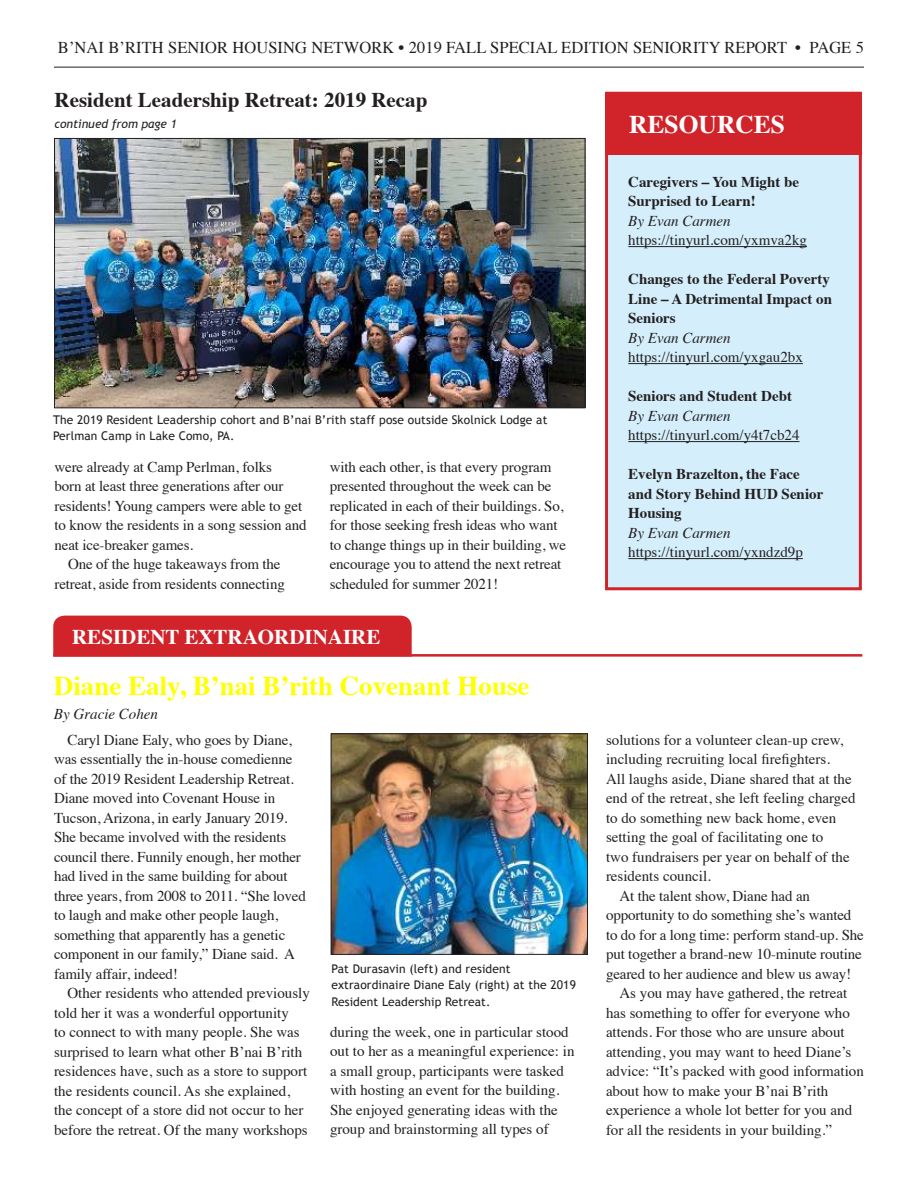
<style>
.page{position:relative;width:918px;height:1188px;background:#fff}
.page>*{position:absolute;margin:0;border:0;box-sizing:border-box;transform-origin:0 0}
.t1{font:700 27px "Times";color:#ff0}
.t2{font:700 25.5px "Times";color:#fff}
.t3{font:700 21px "Times";color:#231f20}
.t4{font:700 21px "Times";color:#fff}
.t5{font:16.5px "Times";letter-spacing:.005em;color:#231f20}
.t6{font:15px/19.5px "Times";color:#231f20}
.t7{font:700 15px/19.5px "Times";color:#231f20}
.t8{font:italic 15px "Times";color:#231f20}
.t9{font:12px/16.5px "Trebuchet MS";letter-spacing:.01em;color:#231f20}
.t10{font:italic 12px "Trebuchet MS";color:#231f20}
</style>
<div class="page">
<hr style="left:54px;top:67px;width:810px;height:1px;background:#231f20">
<div style="left:53px;top:616px;width:359px;height:38px;background:#d1232a"></div>
<hr style="left:53px;top:654px;width:809px;height:3px;background:#d1232a">
<img style="left:333px;top:735px;width:253px;height:218px">
<div style="left:331px;top:733px;width:257px;height:222px;border:1px solid #231f20"></div>
<img style="left:56px;top:140px;width:527px;height:266px">
<div style="left:54px;top:138px;width:531px;height:270px;border:1px solid #231f20"></div>
<div style="left:607px;top:93px;width:253px;height:496px;background:#d4effb"></div>
<hr style="left:628px;top:246px;width:179px;height:1px;background:#231f20">
<hr style="left:628px;top:363px;width:175px;height:1px;background:#231f20">
<hr style="left:628px;top:441px;width:172px;height:1px;background:#231f20">
<hr style="left:628px;top:558px;width:175px;height:1px;background:#231f20">
<div style="left:605px;top:92px;width:257px;height:498px;border:3px solid #d1232a"></div>
<div style="left:605px;top:92px;width:257px;height:62px;background:#d1232a"></div>
<p class="t5" style="left:58px;top:42px;width:807px">B’NAI B’RITH SENIOR HOUSING NETWORK • 2019 FALL SPECIAL EDITION SENIORITY REPORT • PAGE 5</p>
<h3 class="t3" style="left:55px;top:93px;width:374px">Resident Leadership Retreat: 2019 Recap</h3>
<p class="t10" style="left:55px;top:120px;width:124px">continued from page 1</p>
<p class="t9" style="left:53px;top:412px;width:496px">The 2019 Resident Leadership cohort and B’nai B’rith staff pose outside Skolnick Lodge at<br>Perlman Camp in Lake Como, PA.</p>
<p class="t6" style="left:55px;top:459px;width:219px">were already at Camp Perlman, folks</p>
<p class="t6" style="left:55px;top:478px;width:230px">born at least three generations after our</p>
<p class="t6" style="left:55px;top:498px;width:249px">residents! Young campers were able to get</p>
<p class="t6" style="left:55px;top:517px;width:254px">to know the residents in a song session and</p>
<p class="t6" style="left:55px;top:537px;width:140px">neat ice-breaker games.</p>
<p class="t6" style="left:68px;top:556px;width:214px">One of the huge takeaways from the</p>
<p class="t6" style="left:55px;top:576px;width:232px">retreat, aside from residents connecting</p>
<p class="t6" style="left:330px;top:459px;width:238px">with each other, is that every program presented throughout the week can be replicated in each of their buildings. So, for those seeking fresh ideas who want to change things up in their building, we encourage you to attend the next retreat scheduled for summer 2021!</p>
<h3 class="t4" style="left:72px;top:629px;width:310px">RESIDENT EXTRAORDINAIRE</h3>
<h1 class="t1" style="left:54px;top:676px;width:477px">Diane Ealy, B’nai B’rith Covenant House</h1>
<p class="t8" style="left:54px;top:709px;width:106px">By Gracie Cohen</p>
<p class="t6" style="left:54px;top:731px;width:254px;text-indent:14px">Caryl Diane Ealy, who goes by Diane, was essentially the in-house comedienne of the 2019 Resident Leadership Retreat.<br>Diane moved into Covenant House in Tucson, Arizona, in early January 2019.<br>She became involved with the residents council there. Funnily enough, her mother had lived in the same building for about three years, from 2008 to 2011. “She loved to laugh and make other people laugh, something that apparently has a genetic component in our family,” Diane said. A family affair, indeed!</p>
<p class="t6" style="left:54px;top:985px;width:257px;text-indent:14px">Other residents who attended previously told her it was a wonderful opportunity<br>to connect to with many people. She was surprised to learn what other B’nai B’rith residences have, such as a store to support the residents council. As she explained, the concept of a store did not occur to her before the retreat. Of the many workshops</p>
<p class="t9" style="left:331px;top:961px;width:246px">Pat Durasavin (left) and resident extraordinaire Diane Ealy (right) at the 2019<br>Resident Leadership Retreat.</p>
<p class="t6" style="left:330px;top:1023px;width:246px">during the week, one in particular stood out to her as a meaningful experience: in a small group, participants were tasked with hosting an event for the building.<br>She enjoyed generating ideas with the group and brainstorming all types of</p>
<h2 class="t2" style="left:629px;top:115px;width:157px">RESOURCES</h2>
<p class="t7" style="left:628px;top:174px;width:172px">Caregivers – You Might be<br>Surprised to Learn!</p>
<p class="t8" style="left:628px;top:216px;width:104px">By Evan Carmen</p>
<p class="t6" style="left:628px;top:232px;width:180px">https://tinyurl.com/yxmva2kg</p>
<p class="t7" style="left:628px;top:271px;width:205px">Changes to the Federal Poverty<br>Line – A Detrimental Impact on<br>Seniors</p>
<p class="t8" style="left:628px;top:333px;width:104px">By Evan Carmen</p>
<p class="t6" style="left:628px;top:349px;width:176px">https://tinyurl.com/yxgau2bx</p>
<p class="t7" style="left:628px;top:388px;width:165px">Seniors and Student Debt</p>
<p class="t8" style="left:628px;top:411px;width:104px">By Evan Carmen</p>
<p class="t6" style="left:628px;top:427px;width:173px">https://tinyurl.com/y4t7cb24</p>
<p class="t7" style="left:628px;top:466px;width:197px">Evelyn Brazelton, the Face and Story Behind HUD Senior<br>Housing</p>
<p class="t8" style="left:628px;top:528px;width:104px">By Evan Carmen</p>
<p class="t6" style="left:628px;top:544px;width:176px">https://tinyurl.com/yxndzd9p</p>
<p class="t6" style="left:606px;top:731px;width:239px">solutions for a volunteer clean-up crew,</p>
<p class="t6" style="left:606px;top:748px;width:226px">including recruiting local firefighters.</p>
<p class="t6" style="left:606px;top:770px;width:247px">All laughs aside, Diane shared that at the</p>
<p class="t6" style="left:606px;top:790px;width:251px">end of the retreat, she left feeling charged</p>
<p class="t6" style="left:606px;top:809px;width:232px">to do something new back home, even</p>
<p class="t6" style="left:606px;top:829px;width:219px">setting the goal of facilitating one to</p>
<p class="t6" style="left:606px;top:848px;width:245px">two fundraisers per year on behalf of the</p>
<p class="t6" style="left:606px;top:868px;width:106px">residents council.</p>
<p class="t6" style="left:620px;top:887px;width:192px">At the talent show, Diane had an</p>
<p class="t6" style="left:606px;top:907px;width:247px">opportunity to do something she’s wanted</p>
<p class="t6" style="left:606px;top:926px;width:259px">to do for a long time: perform stand-up. She</p>
<p class="t6" style="left:606px;top:946px;width:257px">put together a brand-new 10-minute routine</p>
<p class="t6" style="left:606px;top:965px;width:247px">geared to her audience and blew us away!</p>
<p class="t6" style="left:620px;top:985px;width:229px">As you may have gathered, the retreat</p>
<p class="t6" style="left:606px;top:1004px;width:245px">has something to offer for everyone who</p>
<p class="t6" style="left:606px;top:1024px;width:240px">attends. For those who are unsure about</p>
<p class="t6" style="left:606px;top:1043px;width:247px">attending, you may want to heed Diane’s</p>
<p class="t6" style="left:606px;top:1063px;width:259px">advice: “It’s packed with good information</p>
<p class="t6" style="left:606px;top:1082px;width:224px">about how to make your B’nai B’rith</p>
<p class="t6" style="left:606px;top:1102px;width:248px">experience a whole lot better for you and</p>
<p class="t6" style="left:606px;top:1121px;width:228px">for all the residents in your building.”</p>
</div>
